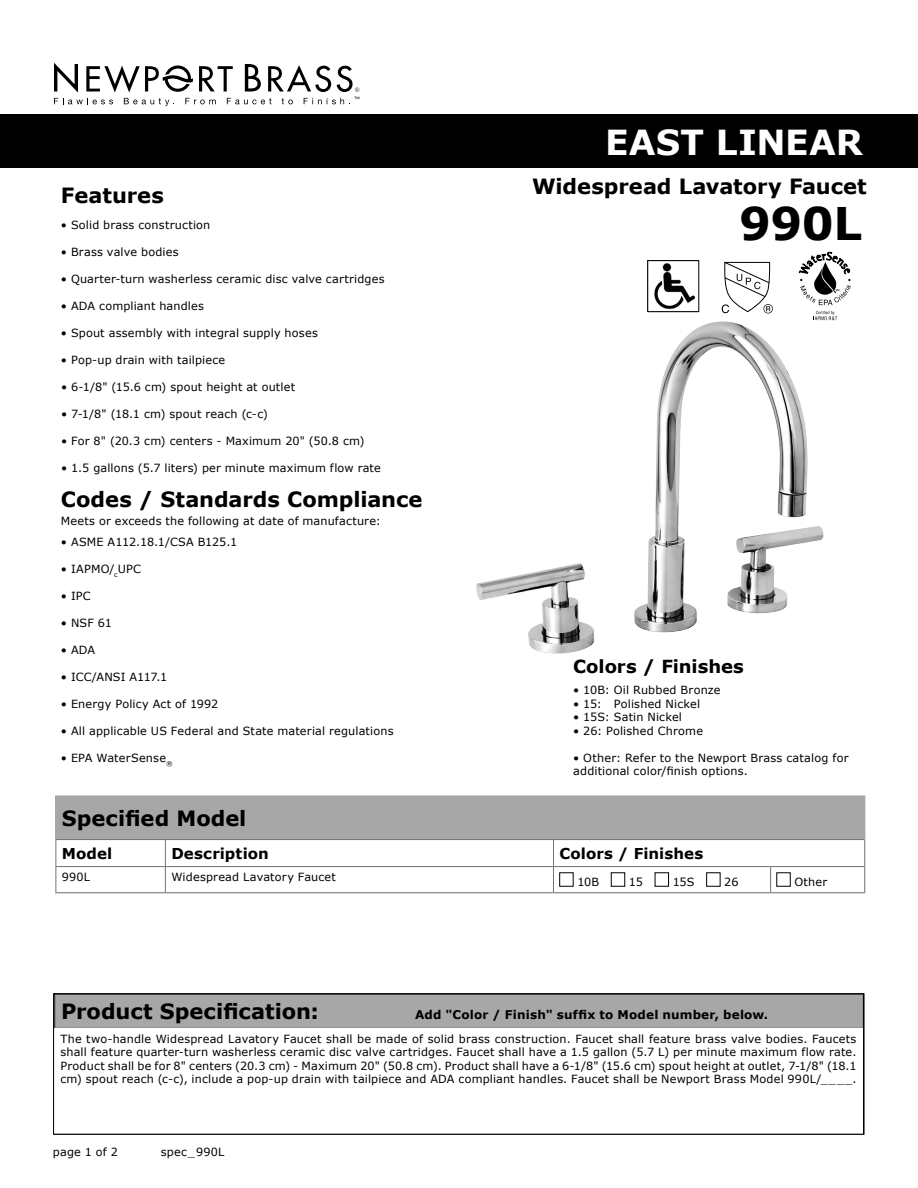
<style>
.page{position:relative;width:918px;height:1188px;background:#fff}
.page>*{position:absolute;margin:0;border:0;box-sizing:border-box;transform-origin:0 0}
.t1{font:700 45px "Verdana";color:#000}
.t2{font:700 34.5px "Verdana";letter-spacing:.005em;color:#fff}
.t3{font:700 21px "Verdana";color:#000}
.t4{font:700 18px "Verdana";letter-spacing:-.005em;color:#000}
.t5{font:700 15px "Verdana";letter-spacing:.005em;color:#000}
.t6{font:700 12px "Verdana";letter-spacing:.015em;color:#000}
.t7{font:11.25px/13.5px "Verdana";letter-spacing:.015em;color:#000}
</style>
<div class="page">
<div style="left:0;top:114px;width:918px;height:54px;background:#000"></div>
<svg style="left:798px;top:252px;width:53px;height:68px"></svg>
<svg style="left:722px;top:261px;width:51px;height:52px"></svg>
<img style="left:654px;top:263px;width:41px;height:46px">
<div style="left:647px;top:260px;width:52px;height:52px;border:1px solid #000"></div>
<div style="left:56px;top:796px;width:809px;height:44px;background:#a7a7a7"></div>
<hr style="left:56px;top:839px;width:109px;height:1px;background:#737373">
<hr style="left:165px;top:839px;width:388px;height:1px;background:#737373">
<hr style="left:554px;top:839px;width:217px;height:1px;background:#737373">
<hr style="left:771px;top:839px;width:94px;height:1px;background:#737373">
<hr style="left:56px;top:866px;width:109px;height:1px;background:#737373">
<hr style="left:165px;top:866px;width:388px;height:1px;background:#737373">
<hr style="left:554px;top:866px;width:217px;height:1px;background:#737373">
<hr style="left:771px;top:866px;width:94px;height:1px;background:#737373">
<svg style="left:165px;top:840px;width:1px;height:51px"></svg>
<svg style="left:553px;top:840px;width:1px;height:51px"></svg>
<svg style="left:770px;top:867px;width:1px;height:24px"></svg>
<div style="left:655px;top:873px;width:14px;height:13px;border:1px solid #000"></div>
<div style="left:55px;top:796px;width:810px;height:97px;border:1px solid #a7a7a7"></div>
<svg style="left:54px;top:63px;width:305px;height:43px"></svg>
<svg style="left:53px;top:993px;width:811px;height:142px"></svg>
<img style="left:476px;top:322px;width:348px;height:332px">
<h3 class="t3" style="left:61px;top:182px;width:105px">Features</h3>
<p class="t7" style="left:61px;top:218px;width:151px">• Solid brass construction</p>
<p class="t7" style="left:61px;top:245px;width:119px">• Brass valve bodies</p>
<p class="t7" style="left:61px;top:272px;width:325px">• Quarter-turn washerless ceramic disc valve cartridges</p>
<p class="t7" style="left:61px;top:299px;width:145px">• ADA compliant handles</p>
<p class="t7" style="left:61px;top:326px;width:259px">• Spout assembly with integral supply hoses</p>
<p class="t7" style="left:61px;top:353px;width:166px">• Pop-up drain with tailpiece</p>
<p class="t7" style="left:61px;top:380px;width:236px">• 6-1/8" (15.6 cm) spout height at outlet</p>
<p class="t7" style="left:61px;top:407px;width:208px">• 7-1/8" (18.1 cm) spout reach (c-c)</p>
<p class="t7" style="left:61px;top:434px;width:305px">• For 8" (20.3 cm) centers - Maximum 20" (50.8 cm)</p>
<p class="t7" style="left:61px;top:461px;width:321px">• 1.5 gallons (5.7 liters) per minute maximum flow rate</p>
<h3 class="t3" style="left:61px;top:486px;width:363px">Codes / Standards Compliance</h3>
<p class="t7" style="left:61px;top:514px;width:321px">Meets or exceeds the following at date of manufacture:</p>
<p class="t7" style="left:61px;top:535px;width:178px">• ASME A112.18.1/CSA B125.1</p>
<p class="t7" style="left:61px;top:562px;width:82px">• IAPMO/<sub>c</sub>UPC</p>
<p class="t7" style="left:61px;top:589px;width:31px">• IPC</p>
<p class="t7" style="left:61px;top:616px;width:52px">• NSF 61</p>
<p class="t7" style="left:61px;top:643px;width:36px">• ADA</p>
<p class="t7" style="left:61px;top:670px;width:108px">• ICC/ANSI A117.1</p>
<p class="t7" style="left:61px;top:697px;width:159px">• Energy Policy Act of 1992</p>
<p class="t7" style="left:61px;top:724px;width:334px">• All applicable US Federal and State material regulations</p>
<p class="t7" style="left:61px;top:751px;width:113px">• EPA WaterSense<sub>®</sub></p>
<p class="t2" style="left:605px;top:121px;width:259px">EAST LINEAR</p>
<p class="t3" style="left:532px;top:173px;width:336px">Widespread Lavatory Faucet</p>
<p class="t1" style="left:739px;top:195px;width:125px">990L</p>
<p class="t4" style="left:573px;top:655px;width:172px">Colors / Finishes</p>
<p class="t7" style="left:573px;top:683px;width:149px">• 10B: Oil Rubbed Bronze</p>
<p class="t7" style="left:573px;top:696px;width:128px">• 15: Polished Nickel</p>
<p class="t7" style="left:573px;top:710px;width:110px">• 15S: Satin Nickel</p>
<p class="t7" style="left:573px;top:723px;width:131px">• 26: Polished Chrome</p>
<p class="t7" style="left:573px;top:750px;width:277px">• Other: Refer to the Newport Brass catalog for additional color/finish options.</p>
<p class="t3" style="left:62px;top:805px;width:186px">Specified Model</p>
<p class="t5" style="left:62px;top:844px;width:52px">Model</p>
<p class="t5" style="left:171px;top:844px;width:99px">Description</p>
<p class="t5" style="left:560px;top:844px;width:145px">Colors / Finishes</p>
<p class="t7" style="left:62px;top:870px;width:30px">990L</p>
<p class="t7" style="left:171px;top:870px;width:166px">Widespread Lavatory Faucet</p>
<p class="t7" style="left:577px;top:875px;width:23px">10B</p>
<p class="t7" style="left:629px;top:875px;width:16px">15</p>
<p class="t7" style="left:673px;top:875px;width:23px">15S</p>
<p class="t7" style="left:724px;top:875px;width:16px">26</p>
<p class="t7" style="left:794px;top:875px;width:34px">Other</p>
<h3 class="t3" style="left:61px;top:998px;width:259px">Product Specification:</h3>
<p class="t6" style="left:415px;top:1007px;width:355px">Add "Color / Finish" suffix to Model number, below.</p>
<p class="t7" style="left:60px;top:1031px;width:798px;text-align:justify">The two-handle Widespread Lavatory Faucet shall be made of solid brass construction. Faucet shall feature brass valve bodies. Faucets shall feature quarter-turn washerless ceramic disc valve cartridges. Faucet shall have a 1.5 gallon (5.7 L) per minute maximum flow rate.<br>Product shall be for 8" centers (20.3 cm) - Maximum 20" (50.8 cm). Product shall have a 6-1/8" (15.6 cm) spout height at outlet, 7-1/8" (18.1 cm) spout reach (c-c), include a pop-up drain with tailpiece and ADA compliant handles. Faucet shall be Newport Brass Model 990L/____.</p>
<p class="t7" style="left:53px;top:1144px;width:67px">page 1 of 2</p>
<p class="t7" style="left:161px;top:1144px;width:65px">spec_990L</p>
</div>
